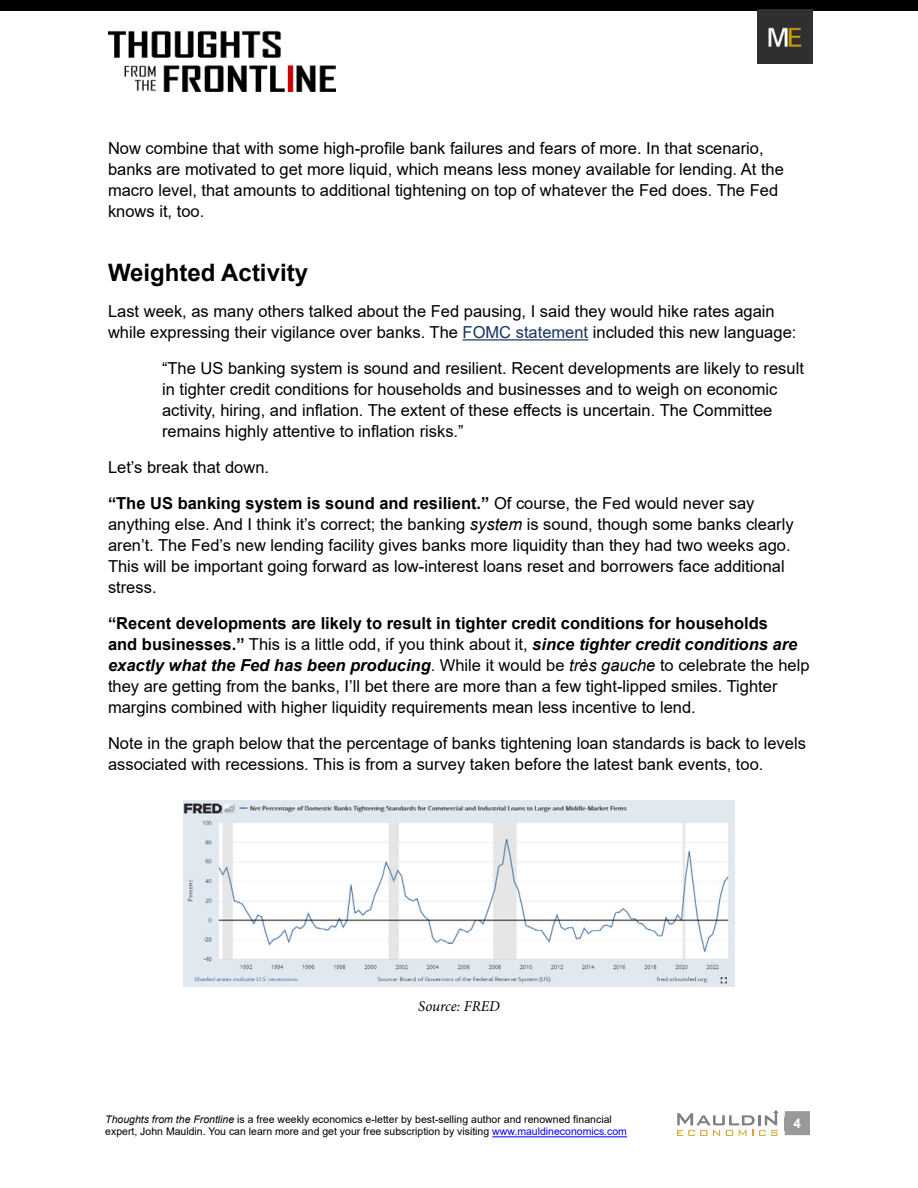
<style>
.page{position:relative;width:918px;height:1188px;background:#fff}
.page>*{position:absolute;margin:0;border:0;box-sizing:border-box;transform-origin:0 0}
.t1{font:700 24px "Arial";color:#000}
.t2{font:16.5px/21px "Arial";color:#000}
.t3{font:italic 15px "Minion Pro";letter-spacing:-.005em;color:#000}
.t4{font:700 13.5px "Arial";color:#fff}
.t5{font:10.5px/12.6px "Arial";color:#000}
.s1{color:#16365d}
.s2{font-weight:700}
.s3{font-style:italic}
.s4{font-weight:700;font-style:italic}
.s5{color:#00f}
</style>
<div class="page">
<div style="left:785px;top:1111px;width:25px;height:24px;background:#999"></div>
<hr style="left:492px;top:1136px;width:135px;height:1px;background:#00f">
<img style="left:108px;top:30px;width:228px;height:62px">
<div style="left:0;top:0;width:918px;height:11px;background:#000"></div>
<img style="left:758px;top:9px;width:55px;height:55px">
<svg style="left:677px;top:1110px;width:102px;height:26px"></svg>
<hr style="left:463px;top:339px;width:125px;height:2px;background:#16365d">
<img style="left:184px;top:801px;width:550px;height:186px">
<p class="t2" style="left:108px;top:138px;width:677px">Now combine that with some high-profile bank failures and fears of more. In that scenario, banks are motivated to get more liquid, which means less money available for lending. At the macro level, that amounts to additional tightening on top of whatever the Fed does. The Fed knows it, too.</p>
<h1 class="t1" style="left:108px;top:256px;width:202px">Weighted Activity</h1>
<p class="t2" style="left:108px;top:301px;width:690px">Last week, as many others talked about the Fed pausing, I said they would hike rates again while expressing their vigilance over banks. The <span class="s1">FOMC statement</span> included this new language:</p>
<p class="t2" style="left:162px;top:358px;width:643px">“The US banking system is sound and resilient. Recent developments are likely to result in tighter credit conditions for households and businesses and to weigh on economic activity, hiring, and inflation. The extent of these effects is uncertain. The Committee remains highly attentive to inflation risks.”</p>
<p class="t2" style="left:108px;top:450px;width:648px;line-height:36px">Let’s break that down.<br><span class="s2">“The US banking system is sound and resilient.”</span> Of course, the Fed would never say</p>
<p class="t2" style="left:108px;top:514px;width:687px">anything else. And I think it’s correct; the banking <span class="s3">system</span> is sound, though some banks clearly aren’t. The Fed’s new lending facility gives banks more liquidity than they had two weeks ago.<br>This will be important going forward as low-interest loans reset and borrowers face additional stress.</p>
<p class="t2" style="left:108px;top:613px;width:703px"><span class="s2">“Recent developments are likely to result in tighter credit conditions for households<br>and businesses.”</span> This is a little odd, if you think about it, <span class="s4">since tighter credit conditions are exactly what the Fed has been producing</span>. While it would be <span class="s3">très gauche</span> to celebrate the help they are getting from the banks, I’ll bet there are more than a few tight-lipped smiles. Tighter margins combined with higher liquidity requirements mean less incentive to lend.</p>
<p class="t2" style="left:108px;top:733px;width:699px">Note in the graph below that the percentage of banks tightening loan standards is back to levels associated with recessions. This is from a survey taken before the latest bank events, too.</p>
<p class="t3" style="left:418px;top:996px;width:83px">Source: FRED</p>
<p class="t5" style="left:105px;top:1113px;width:523px"><span class="s3">Thoughts from the Frontline</span> is a free weekly economics e-letter by best-selling author and renowned financial expert, John Mauldin. You can learn more and get your free subscription by visiting <span class="s5">www.mauldineconomics.com</span></p>
<p class="t4" style="left:794px;top:1113px;width:9px">4</p>
</div>
